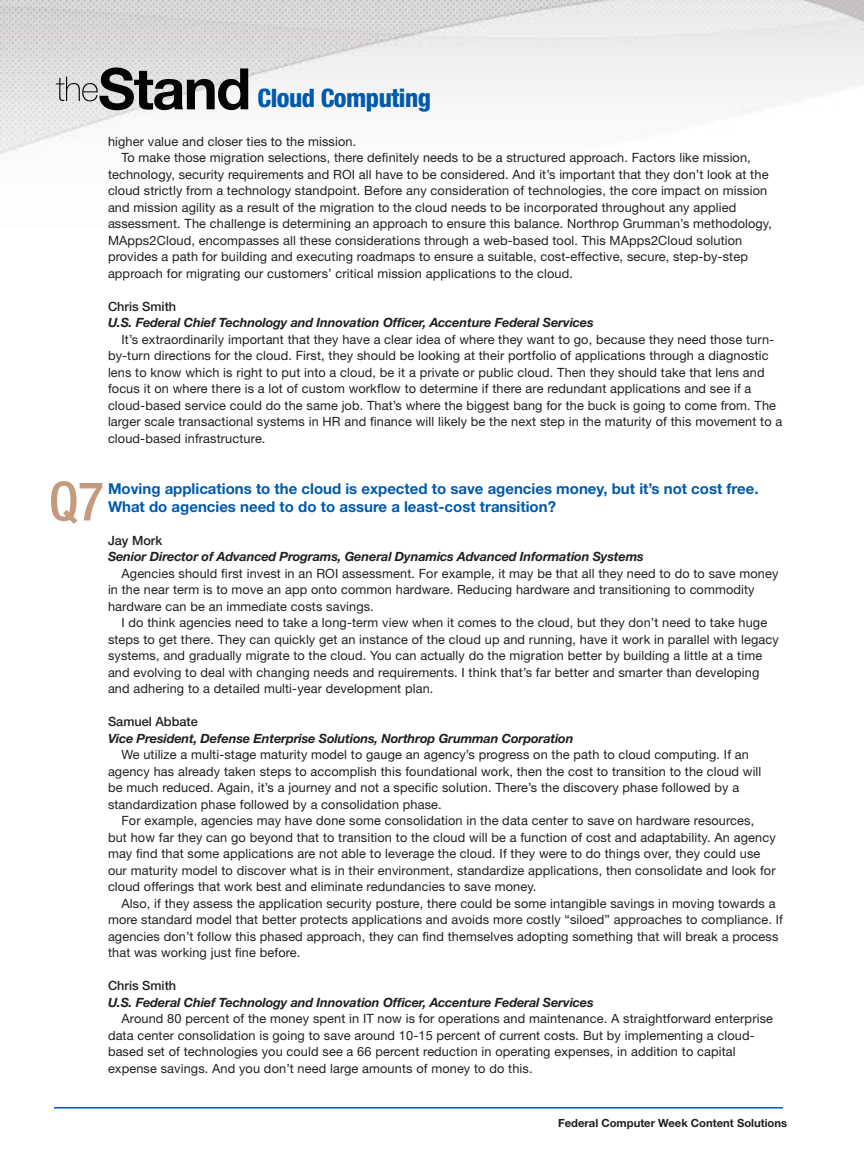
<style>
.page{position:relative;width:864px;height:1161px;background:#fff}
.page>*{position:absolute;margin:0;border:0;box-sizing:border-box;transform-origin:0 0}
.t1{font:500 condensed 54px "Helvetica Neue LT Std";color:#c69a7f}
.t2{font:800 condensed 25.5px "Helvetica Neue LT Std";letter-spacing:-.02em;color:#015aaa}
.Question{font:700 15px/18px "Helvetica Neue LT Std";color:#015aaa}
.Answer_Indent{font:12.75px/16.5px "Helvetica Neue LT Std";letter-spacing:.01em;color:#231f20}
.Answer_Indent-2{font:italic 700 12.75px "Helvetica Neue LT Std";letter-spacing:-.01em;color:#231f20}
.Answer_Indent-3{font:500 12.75px "Helvetica Neue LT Std";color:#231f20}
.Answer_Indent-4{font:700 11.25px "Helvetica Neue LT Std";color:#231f20}
</style>
<div class="page">
<img style="left:0;top:0;width:864px;height:155px">
<img style="left:99px;top:68px;width:31px;height:42px">
<img style="left:101px;top:67px;width:14px;height:23px">
<hr style="left:54px;top:1107px;width:729px;height:1px;background:#015aaa">
<p class="t2" style="left:258px;top:82px;width:175px">Cloud Computing</p>
<p class="Answer_Indent" style="left:108px;top:133px;width:250px">higher value and closer ties to the mission.</p>
<p class="Answer_Indent" style="left:108px;top:149px;width:666px;text-indent:14px">To make those migration selections, there definitely needs to be a structured approach. Factors like mission, technology, security requirements and ROI all have to be considered. And it’s important that they don’t look at the cloud strictly from a technology standpoint. Before any consideration of technologies, the core impact on mission and mission agility as a result of the migration to the cloud needs to be incorporated throughout any applied assessment. The challenge is determining an approach to ensure this balance. Northrop Grumman’s methodology, MApps2Cloud, encompasses all these considerations through a web-based tool. This MApps2Cloud solution provides a path for building and executing roadmaps to ensure a suitable, cost-effective, secure, step-by-step approach for migrating our customers’ critical mission applications to the cloud.</p>
<p class="Answer_Indent-3" style="left:108px;top:298px;width:70px">Chris Smith</p>
<p class="Answer_Indent-2" style="left:108px;top:315px;width:487px">U.S. Federal Chief Technology and Innovation Officer, Accenture Federal Services</p>
<p class="Answer_Indent" style="left:108px;top:331px;width:676px;text-indent:14px">It’s extraordinarily important that they have a clear idea of where they want to go, because they need those turn&shy;by-turn directions for the cloud. First, they should be looking at their portfolio of applications through a diagnostic lens to know which is right to put into a cloud, be it a private or public cloud. Then they should take that lens and focus it on where there is a lot of custom workflow to determine if there are redundant applications and see if a cloud-based service could do the same job. That’s where the biggest bang for the buck is going to come from. The larger scale transactional systems in HR and finance will likely be the next step in the maturity of this movement to a cloud-based infrastructure.</p>
<p class="t1" style="left:49px;top:469px;width:57px">Q7</p>
<p class="Question" style="left:108px;top:479px;width:652px">Moving applications to the cloud is expected to save agencies money, but it’s not cost free.<br>What do agencies need to do to assure a least-cost transition?</p>
<p class="Answer_Indent-3" style="left:108px;top:532px;width:56px">Jay Mork</p>
<p class="Answer_Indent-2" style="left:108px;top:549px;width:537px">Senior Director of Advanced Programs, General Dynamics Advanced Information Systems</p>
<p class="Answer_Indent" style="left:108px;top:565px;width:672px;text-indent:14px">Agencies should first invest in an ROI assessment. For example, it may be that all they need to do to save money in the near term is to move an app onto common hardware. Reducing hardware and transitioning to commodity hardware can be an immediate costs savings.</p>
<p class="Answer_Indent" style="left:108px;top:614px;width:672px;text-indent:14px">I do think agencies need to take a long-term view when it comes to the cloud, but they don’t need to take huge steps to get there. They can quickly get an instance of the cloud up and running, have it work in parallel with legacy systems, and gradually migrate to the cloud. You can actually do the migration better by building a little at a time and evolving to deal with changing needs and requirements. I think that’s far better and smarter than developing and adhering to a detailed multi-year development plan.</p>
<p class="Answer_Indent-3" style="left:108px;top:714px;width:91px">Samuel Abbate</p>
<p class="Answer_Indent-2" style="left:108px;top:730px;width:467px">Vice President, Defense Enterprise Solutions, Northrop Grumman Corporation</p>
<p class="Answer_Indent" style="left:108px;top:746px;width:655px;text-indent:14px">We utilize a multi-stage maturity model to gauge an agency’s progress on the path to cloud computing. If an agency has already taken steps to accomplish this foundational work, then the cost to transition to the cloud will be much reduced. Again, it’s a journey and not a specific solution. There’s the discovery phase followed by a standardization phase followed by a consolidation phase.</p>
<p class="Answer_Indent" style="left:108px;top:812px;width:669px;text-indent:14px">For example, agencies may have done some consolidation in the data center to save on hardware resources, but how far they can go beyond that to transition to the cloud will be a function of cost and adaptability. An agency may find that some applications are not able to leverage the cloud. If they were to do things over, they could use our maturity model to discover what is in their environment, standardize applications, then consolidate and look for cloud offerings that work best and eliminate redundancies to save money.</p>
<p class="Answer_Indent" style="left:108px;top:895px;width:677px;text-indent:14px">Also, if they assess the application security posture, there could be some intangible savings in moving towards a more standard model that better protects applications and avoids more costly “siloed” approaches to compliance. If agencies don’t follow this phased approach, they can find themselves adopting something that will break a process that was working just fine before.</p>
<p class="Answer_Indent-3" style="left:108px;top:978px;width:70px">Chris Smith</p>
<p class="Answer_Indent-2" style="left:108px;top:994px;width:487px">U.S. Federal Chief Technology and Innovation Officer, Accenture Federal Services</p>
<p class="Answer_Indent" style="left:108px;top:1010px;width:667px;text-indent:14px">Around 80 percent of the money spent in IT now is for operations and maintenance. A straightforward enterprise data center consolidation is going to save around 10-15 percent of current costs. But by implementing a cloud&shy;based set of technologies you could see a 66 percent reduction in operating expenses, in addition to capital expense savings. And you don’t need large amounts of money to do this.</p>
<p class="Answer_Indent-4" style="left:558px;top:1116px;width:231px">Federal Computer Week Content Solutions</p>
</div>
